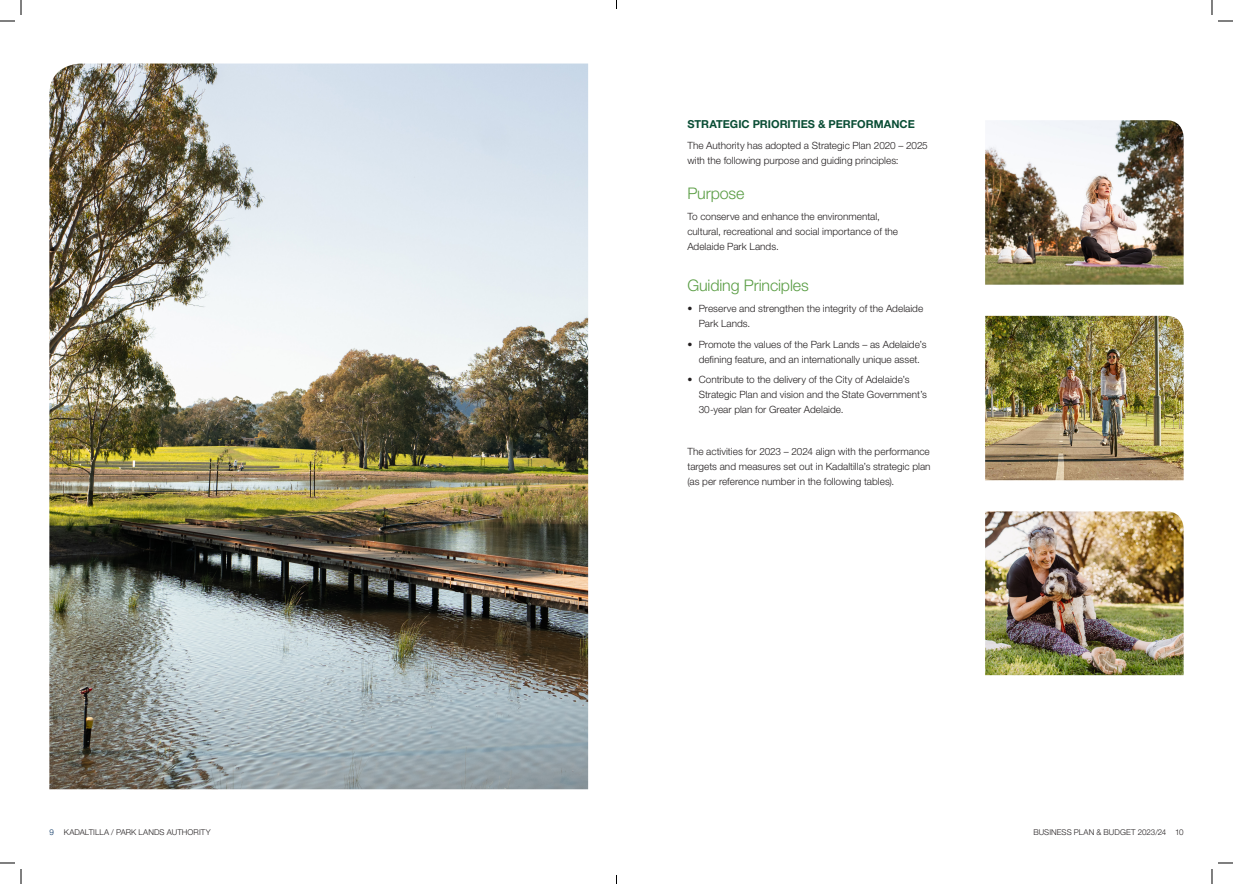
<style>
.page{position:relative;width:1233px;height:884px;background:#fff}
.page>*{position:absolute;margin:0;border:0;box-sizing:border-box;transform-origin:0 0}
.t1{font:300 16px "Helvetica Neue LT Std";letter-spacing:-.01em;color:#5a9d44}
.t2{font:700 11px "Helvetica Neue LT Std";color:#094d34}
.t3{font:300 10px/15px "Helvetica Neue LT Std";color:#231f20}
.Finacials_Heading{font:300 8px "Helvetica Neue LT Std";letter-spacing:.01em;color:#231f20}
.s1{color:#002e5e}
</style>
<div class="page">
<img style="left:985px;top:120px;width:198px;height:165px">
<img style="left:985px;top:316px;width:198px;height:164px">
<img style="left:49px;top:64px;width:539px;height:725px">
<img style="left:985px;top:511px;width:198px;height:164px">
<svg style="left:1218px;top:20px;width:15px;height:2px"></svg>
<svg style="left:1218px;top:862px;width:15px;height:2px"></svg>
<svg style="left:0;top:0;width:22px;height:22px"></svg>
<svg style="left:0;top:862px;width:22px;height:22px"></svg>
<svg style="left:1211px;top:0;width:1px;height:15px"></svg>
<svg style="left:1211px;top:869px;width:1px;height:15px"></svg>
<p class="Finacials_Heading" style="left:49px;top:827px;width:163px"><span class="s1">9</span> KADALTILLA / PARK LANDS AUTHORITY</p>
<p class="t2" style="left:687px;top:117px;width:229px">STRATEGIC PRIORITIES &amp; PERFORMANCE</p>
<p class="t3" style="left:687px;top:137px;width:242px">The Authority has adopted a Strategic Plan 2020 – 2025 with the following purpose and guiding principles:</p>
<p class="t1" style="left:687px;top:184px;width:58px">Purpose</p>
<p class="t3" style="left:687px;top:209px;width:212px">To conserve and enhance the environmental, cultural, recreational and social importance of the<br>Adelaide Park Lands.</p>
<p class="t1" style="left:687px;top:276px;width:123px">Guiding Principles</p>
<p class="t3" style="left:698px;top:301px;width:226px;text-indent:-11px">• Preserve and strengthen the integrity of the Adelaide<br>Park Lands.</p>
<p class="t3" style="left:687px;top:336px;width:241px;text-align:center">• Promote the values of the Park Lands – as Adelaide’s defining feature, and an internationally unique asset.</p>
<p class="t3" style="left:698px;top:372px;width:230px;text-indent:-11px">• Contribute to the delivery of the City of Adelaide’s<br>Strategic Plan and vision and the State Government’s<br>30-year plan for Greater Adelaide.</p>
<p class="t3" style="left:687px;top:443px;width:245px;text-align:justify">The activities for 2023 – 2024 align with the performance targets and measures set out in Kadaltilla’s strategic plan (as per reference number in the following tables).</p>
<p class="Finacials_Heading" style="left:1033px;top:827px;width:152px">BUSINESS PLAN &amp; BUDGET 2023/24 10</p>
</div>
